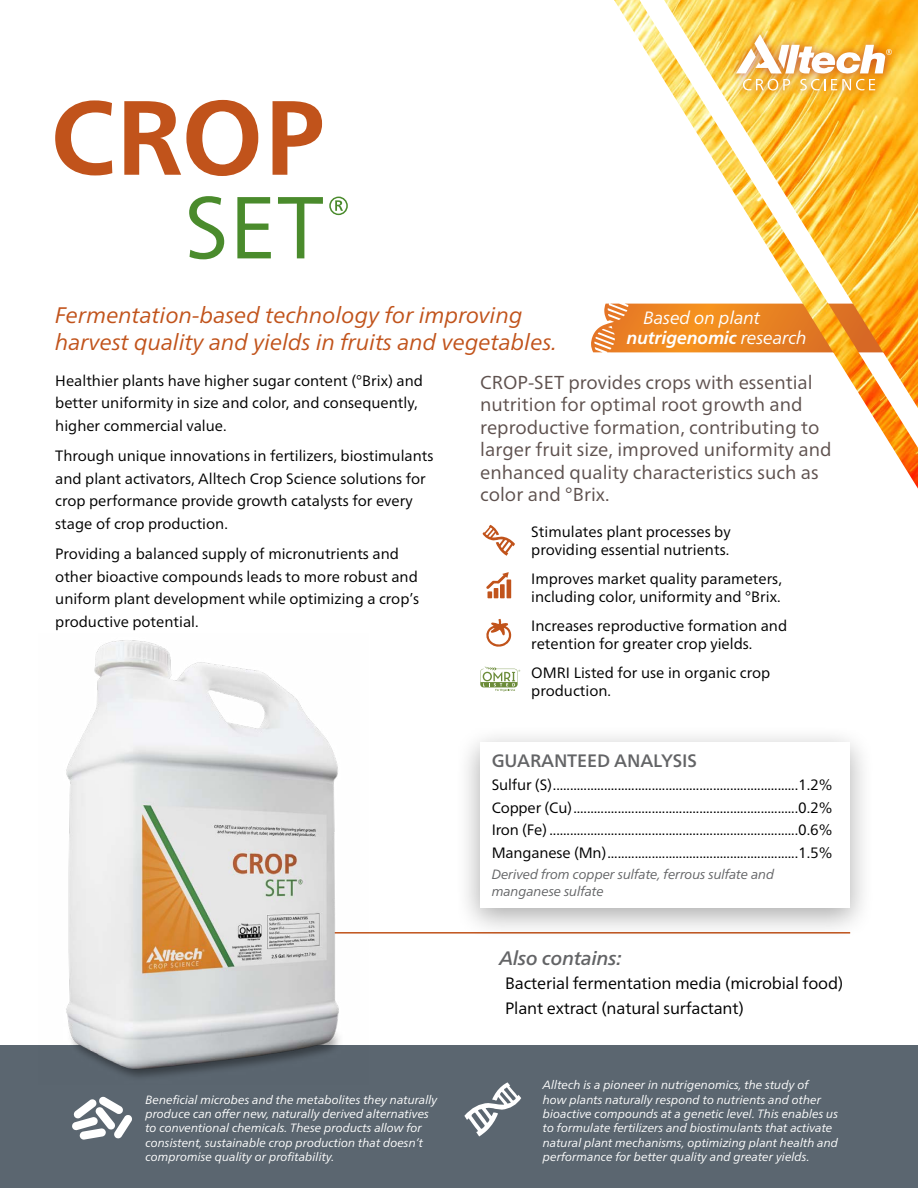
<style>
.page{position:relative;width:918px;height:1188px;background:#fff}
.page>*{position:absolute;margin:0;border:0;box-sizing:border-box;transform-origin:0 0}
.t1{font:italic 22.5px/27px "Frutiger Neue LTW1 G";color:#c1531b}
.t2{font:italic 500 19.5px "Frutiger Neue LT Pro";letter-spacing:-.01em;color:#636466}
.t3{font:18.75px/22.5px "Frutiger Neue LTW1 G";color:#5e514e}
.t4{font:500 18px "Frutiger Neue LT Pro";letter-spacing:-.01em;color:#636466}
.t5{font:italic 17.85px/19.6px "Frutiger Neue LTW1 G";letter-spacing:-.01em;color:#fff}
.t6{font:16.5px/24px "Frutiger Neue LTW1 G";letter-spacing:-.01em;color:#000}
.t7{font:15px/22.5px "Frutiger Neue LTW1 G";color:#000}
.t8{font:italic 13.5px/17px "Frutiger Neue LTW1 G";letter-spacing:-.01em;color:#636466}
.t9{font:italic 12px/14.4px "Frutiger Neue LTW1 G";color:#fff}
.s1{font-weight:700}
</style>
<div class="page">
<div style="left:0;top:1045px;width:918px;height:143px;background:#5b6670"></div>
<svg style="left:464px;top:1082px;width:57px;height:54px"></svg>
<svg style="left:72px;top:1096px;width:60px;height:44px"></svg>
<svg style="left:591px;top:304px;width:23px;height:48px"></svg>
<hr style="left:191px;top:932px;width:659px;height:2px;background:#c1531b">
<img style="left:614px;top:0;width:304px;height:489px">
<img style="left:66px;top:640px;width:303px;height:437px">
<div style="left:455px;top:724px;width:420px;height:216px;background:#000;opacity:.33"></div>
<div style="left:480px;top:742px;width:370px;height:166px;background:#fff"></div>
<svg style="left:486px;top:572px;width:25px;height:26px"></svg>
<svg style="left:482px;top:525px;width:33px;height:31px"></svg>
<svg style="left:486px;top:619px;width:26px;height:28px"></svg>
<svg style="left:480px;top:667px;width:40px;height:24px"></svg>
<div style="left:728px;top:27px;width:172px;height:73px;background:#b2292e;opacity:.75"></div>
<svg style="left:736px;top:34px;width:156px;height:57px"></svg>
<svg style="left:55px;top:100px;width:57px;height:75px"></svg>
<svg style="left:124px;top:100px;width:134px;height:76px"></svg>
<svg style="left:273px;top:101px;width:49px;height:74px"></svg>
<svg style="left:189px;top:196px;width:35px;height:63px"></svg>
<svg style="left:237px;top:197px;width:34px;height:61px"></svg>
<svg style="left:278px;top:197px;width:45px;height:61px"></svg>
<svg style="left:329px;top:197px;width:19px;height:18px"></svg>
<h1 class="t1" style="left:55px;top:300px;width:503px">Fermentation-based technology for improving harvest quality and yields in fruits and vegetables.</h1>
<p class="t3" style="left:480px;top:369px;width:353px">CROP-SET provides crops with essential nutrition for optimal root growth and reproductive formation, contributing to larger fruit size, improved uniformity and enhanced quality characteristics such as color and °Brix.</p>
<p class="t7" style="left:531px;top:522px;width:201px;line-height:18px">Stimulates plant processes by providing essential nutrients.</p>
<p class="t7" style="left:531px;top:569px;width:252px;line-height:18px">Improves market quality parameters, including color, uniformity and °Brix.</p>
<p class="t7" style="left:531px;top:616px;width:257px;line-height:18px">Increases reproductive formation and retention for greater crop yields.</p>
<p class="t7" style="left:531px;top:663px;width:240px;line-height:18px">OMRI Listed for use in organic crop production.</p>
<p class="t5" style="left:627px;top:307px;width:182px;text-indent:17px">Based on plant <span class="s1">nutrigenomic</span> research</p>
<p class="t7" style="left:55px;top:368px;width:369px">Healthier plants have higher sugar content (°Brix) and better uniformity in size and color, and consequently, higher commercial value.</p>
<p class="t7" style="left:55px;top:444px;width:380px">Through unique innovations in fertilizers, biostimulants and plant activators, Alltech Crop Science solutions for crop performance provide growth catalysts for every stage of crop production.</p>
<p class="t7" style="left:55px;top:542px;width:365px">Providing a balanced supply of micronutrients and other bioactive compounds leads to more robust and uniform plant development while optimizing a crop’s productive potential.</p>
<p class="t4" style="left:492px;top:750px;width:207px">GUARANTEED ANALYSIS</p>
<p class="t7" style="left:492px;top:772px;width:342px;text-align:justify">Sulfur (S)........................................................................1.2% Copper (Cu)..................................................................0.2% Iron (Fe) .........................................................................0.6% Manganese (Mn)........................................................1.5%</p>
<p class="t8" style="left:492px;top:865px;width:284px">Derived from copper sulfate, ferrous sulfate and manganese sulfate</p>
<p class="t9" style="left:145px;top:1091px;width:294px">Beneficial microbes and the metabolites they naturally produce can offer new, naturally derived alternatives to conventional chemicals. These products allow for consistent, sustainable crop production that doesn’t compromise quality or profitability.</p>
<h2 class="t2" style="left:500px;top:947px;width:124px">Also contains:</h2>
<p class="t6" style="left:505px;top:970px;width:340px">Bacterial fermentation media (microbial food)<br>Plant extract (natural surfactant)</p>
<p class="t9" style="left:543px;top:1077px;width:297px">Alltech is a pioneer in nutrigenomics, the study of<br>how plants naturally respond to nutrients and other bioactive compounds at a genetic level. This enables us to formulate fertilizers and biostimulants that activate natural plant mechanisms, optimizing plant health and performance for better quality and greater yields.</p>
</div>
